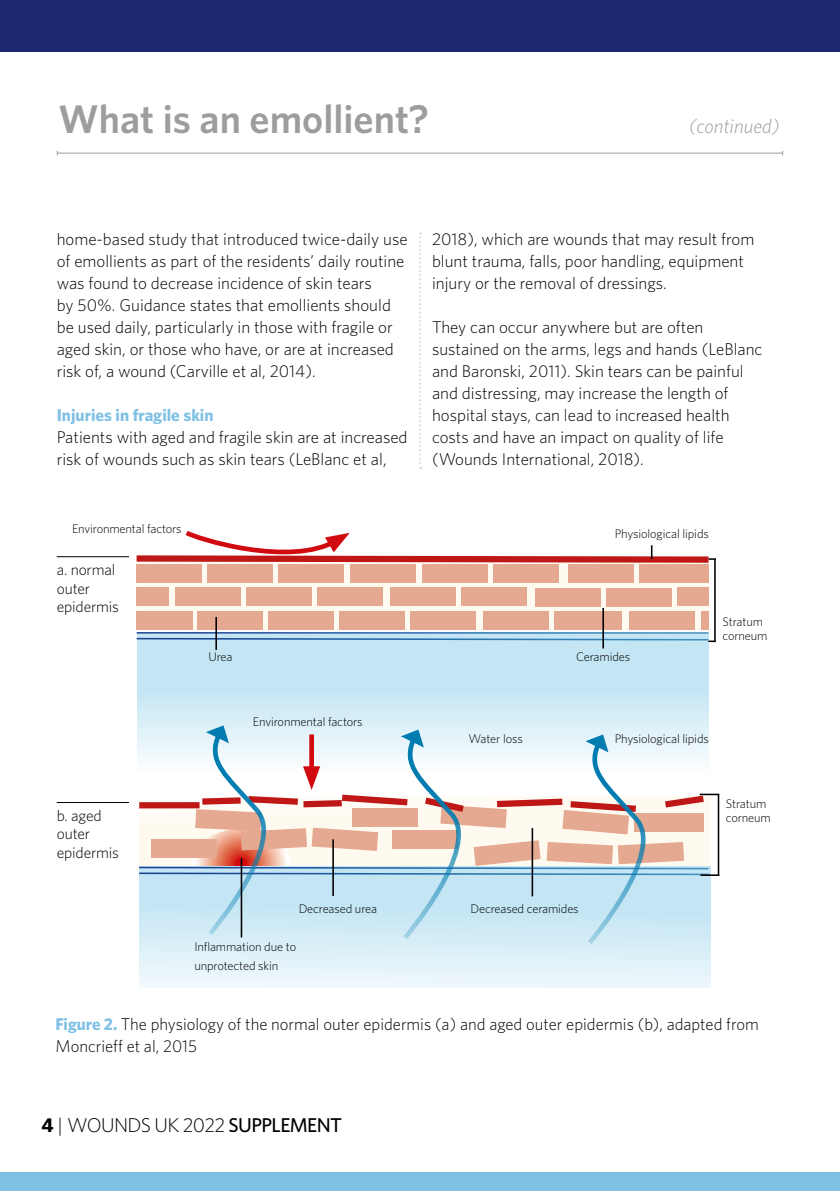
<style>
.page{position:relative;width:840px;height:1191px;background:#fff}
.page>*{position:absolute;margin:0;border:0;box-sizing:border-box;transform-origin:0 0}
.t1{font:600 40px "Whitney";color:#9d9d9c}
.t2{font:300 20px "Whitney";letter-spacing:-.03em;color:#000}
.t3{font:italic 300 20px "Whitney";color:#9d9d9c}
.t4{font:300 17px/22px "Whitney";color:#000}
.t5{font:700 17px "Whitney";color:#7fc0e5}
.t6{font:300 15.6px/18.8px "Whitney";letter-spacing:-.01em;color:#000}
.t7{font:300 12.4px/14px "Whitney";letter-spacing:-.01em;color:#000}
.s1{font-weight:700;color:#7fc0e5}
.s2{font-weight:700}
.s3{font-weight:500}
</style>
<div class="page">
<div style="left:0;top:0;width:839px;height:51px;background:#1d2872"></div>
<div style="left:0;top:1172px;width:839px;height:19px;background:#7fc0e5"></div>
<hr style="left:57px;top:153px;width:725px;height:1px;background:#9d9d9c">
<svg style="left:419px;top:232px;width:2px;height:237px"></svg>
<div style="left:136px;top:559px;width:572px;height:70px;background:#fffaef"></div>
<div style="left:139px;top:866px;width:571px;height:121px;background:#e4f3fa"></div>
<svg style="left:137px;top:634px;width:571px;height:91px;background:#c8e7f4"></svg>
<div style="left:136px;top:564px;width:66px;height:19px;background:#e5a891"></div>
<div style="left:136px;top:587px;width:33px;height:19px;background:#e5a891"></div>
<div style="left:197px;top:611px;width:66px;height:18px;background:#e5a891"></div>
<div style="left:278px;top:564px;width:66px;height:19px;background:#e5a891"></div>
<div style="left:246px;top:587px;width:65px;height:19px;background:#e5a891"></div>
<div style="left:339px;top:611px;width:66px;height:18px;background:#e5a891"></div>
<div style="left:422px;top:564px;width:65px;height:19px;background:#e5a891"></div>
<div style="left:567px;top:564px;width:66px;height:19px;background:#e5a891"></div>
<div style="left:389px;top:587px;width:66px;height:19px;background:#e5a891"></div>
<div style="left:535px;top:588px;width:65px;height:18px;background:#e5a891"></div>
<div style="left:483px;top:611px;width:65px;height:18px;background:#e5a891"></div>
<div style="left:628px;top:611px;width:65px;height:18px;background:#e5a891"></div>
<div style="left:701px;top:611px;width:7px;height:18px;background:#e5a891"></div>
<div style="left:136px;top:611px;width:57px;height:18px;background:#e5a891"></div>
<div style="left:207px;top:564px;width:66px;height:19px;background:#e5a891"></div>
<div style="left:175px;top:587px;width:65px;height:19px;background:#e5a891"></div>
<div style="left:268px;top:611px;width:66px;height:18px;background:#e5a891"></div>
<div style="left:349px;top:564px;width:66px;height:19px;background:#e5a891"></div>
<div style="left:317px;top:587px;width:65px;height:19px;background:#e5a891"></div>
<div style="left:410px;top:611px;width:66px;height:18px;background:#e5a891"></div>
<div style="left:556px;top:611px;width:65px;height:18px;background:#e5a891"></div>
<div style="left:493px;top:564px;width:65px;height:19px;background:#e5a891"></div>
<div style="left:638px;top:564px;width:70px;height:19px;background:#e5a891"></div>
<div style="left:460px;top:587px;width:66px;height:19px;background:#e5a891"></div>
<div style="left:606px;top:588px;width:65px;height:18px;background:#e5a891"></div>
<div style="left:677px;top:587px;width:31px;height:19px;background:#e5a891"></div>
<div style="left:554px;top:611px;width:65px;height:18px;background:#e5a891"></div>
<hr style="left:215px;top:617px;width:2px;height:33px;background:#000">
<hr style="left:602px;top:608px;width:1px;height:40px;background:#000">
<hr style="left:713px;top:559px;width:2px;height:82px;background:#000">
<svg style="left:136px;top:637px;width:579px;height:5px;background:#92bdda"></svg>
<svg style="left:136px;top:530px;width:579px;height:38px"></svg>
<svg style="left:137px;top:725px;width:581px;height:221px"></svg>
<hr style="left:57px;top:556px;width:72px;height:1px;background:#000">
<hr style="left:57px;top:802px;width:72px;height:1px;background:#000">
<h1 class="t1" style="left:59px;top:94px;width:371px">What is an emollient?</h1>
<p class="t3" style="left:689px;top:114px;width:91px">(continued)</p>
<p class="t4" style="left:57px;top:227px;width:352px">home-based study that introduced twice-daily use of emollients as part of the residents’ daily routine was found to decrease incidence of skin tears<br>by 50%. Guidance states that emollients should be used daily, particularly in those with fragile or aged skin, or those who have, or are at increased risk of, a wound (Carville et al, 2014).</p>
<p class="t5" style="left:57px;top:404px;width:158px">Injuries in fragile skin</p>
<p class="t4" style="left:57px;top:425px;width:352px">Patients with aged and fragile skin are at increased risk of wounds such as skin tears (LeBlanc et al,</p>
<p class="t7" style="left:72px;top:522px;width:111px">Environmental factors</p>
<p class="t6" style="left:57px;top:560px;width:64px">a. normal outer epidermis</p>
<p class="t4" style="left:432px;top:227px;width:323px">2018), which are wounds that may result from blunt trauma, falls, poor handling, equipment injury or the removal of dressings.</p>
<p class="t4" style="left:432px;top:315px;width:332px">They can occur anywhere but are often sustained on the arms, legs and hands (LeBlanc and Baronski, 2011). Skin tears can be painful and distressing, may increase the length of hospital stays, can lead to increased health costs and have an impact on quality of life (Wounds International, 2018).</p>
<p class="t7" style="left:614px;top:526px;width:96px">Physiological lipids</p>
<p class="t7" style="left:722px;top:614px;width:46px">Stratum corneum</p>
<p class="t7" style="left:208px;top:650px;width:26px">Urea</p>
<p class="t7" style="left:575px;top:650px;width:56px">Ceramides</p>
<p class="t6" style="left:57px;top:805px;width:64px">b. aged outer epidermis</p>
<p class="t7" style="left:253px;top:714px;width:111px">Environmental factors</p>
<p class="t7" style="left:468px;top:732px;width:56px">Water loss</p>
<p class="t7" style="left:614px;top:732px;width:96px">Physiological lipids</p>
<p class="t7" style="left:725px;top:796px;width:46px">Stratum corneum</p>
<p class="t7" style="left:298px;top:901px;width:80px">Decreased urea</p>
<p class="t7" style="left:470px;top:901px;width:110px">Decreased ceramides</p>
<p class="t7" style="left:194px;top:937px;width:103px;line-height:18.8px">Inflammation due to unprotected skin</p>
<p class="t4" style="left:56px;top:1013px;width:704px"><span class="s1">Figure 2.</span> The physiology of the normal outer epidermis (a) and aged outer epidermis (b), adapted from<br>Moncrieff et al, 2015</p>
<p class="t2" style="left:42px;top:1113px;width:302px"><span class="s2">4</span> | WOUNDS UK 2022 <span class="s3">SUPPLEMENT</span></p>
</div>
